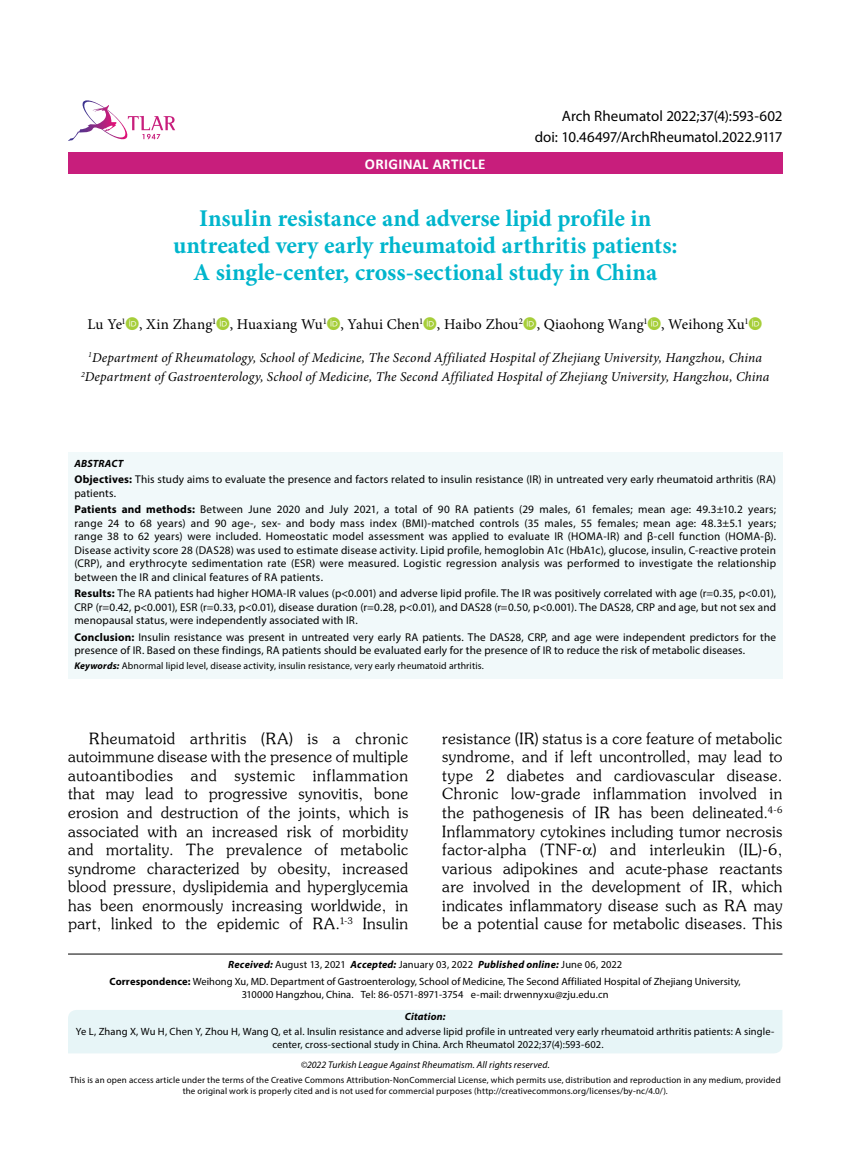
<style>
.page{position:relative;width:859px;height:1170px;background:#fff}
.page>*{position:absolute;margin:0;border:0;box-sizing:border-box;transform-origin:0 0}
.t1{font:700 24px/27px "Minion Pro";letter-spacing:-.005em;color:#00b5cc;text-align:center}
.t2{font:15.45px/18.6px "Souvenir Turk";letter-spacing:.03em;color:#000;text-align:justify}
.t3{font:15px "Minion Pro";color:#000}
.t4{font:15px "Myriad Pro";letter-spacing:-.005em;color:#000}
.t5{font:700 15px "Calibri";letter-spacing:.02em;color:#fff}
.t6{font:italic 13.5px/19.5px "Minion Pro";letter-spacing:.01em;color:#000;text-align:center}
.t7{font:11.25px/13.5px "Myriad Pro";letter-spacing:.01em;color:#000}
.t8{font:10.5px/16.8px "Myriad Pro";letter-spacing:.01em;color:#000;text-align:center}
.t9{font:italic 700 10.5px "Myriad Pro";letter-spacing:.02em;color:#000}
.t10{font:9.75px "Myriad Pro";letter-spacing:.015em;color:#000}
.t11{font:italic 9.75px "Myriad Pro";letter-spacing:.01em;color:#000}
.t12{font:9px/10.8px "Myriad Pro";letter-spacing:.015em;color:#000;text-align:center}
.s1{font-weight:700}
.s2{font-weight:700;font-style:italic}
</style>
<div class="page">
<div style="left:68px;top:152px;width:714px;height:22px;background:#c81e7c"></div>
<svg style="left:68px;top:100px;width:107px;height:41px"></svg>
<div style="left:68px;top:452px;width:714px;height:226px;background:#f1f9fa"></div>
<hr style="left:68px;top:953px;width:714px;height:1px;background:#000">
<div style="left:68px;top:1010px;width:714px;height:43px;background:#e7f5f7"></div>
<h3 class="t4" style="left:562px;top:107px;width:222px">Arch Rheumatol 2022;37(4):593-602</h3>
<h3 class="t4" style="left:535px;top:127px;width:249px">doi: 10.46497/ArchRheumatol.2022.9117</h3>
<h3 class="t5" style="left:365px;top:153px;width:122px">ORIGINAL ARTICLE</h3>
<h1 class="t1" style="left:173px;top:204px;width:506px">Insulin resistance and adverse lipid profile in untreated very early rheumatoid arthritis patients:<br>A single-center, cross-sectional study in China</h1>
<h3 class="t3" style="left:88px;top:314px;width:663px">Lu Ye<sup>1</sup> , Xin Zhang<sup>1</sup> , Huaxiang Wu<sup>1</sup> , Yahui Chen<sup>1</sup> , Haibo Zhou<sup>2</sup> , Qiaohong Wang<sup>1</sup> , Weihong Xu<sup>1</sup></h3>
<p class="t6" style="left:81px;top:347px;width:690px"><sup>1</sup>Department of Rheumatology, School of Medicine, The Second Affiliated Hospital of Zhejiang University, Hangzhou, China<br><sup>2</sup>Department of Gastroenterology, School of Medicine, The Second Affiliated Hospital of Zhejiang University, Hangzhou, China</p>
<p class="t9" style="left:74px;top:456px;width:50px">ABSTRACT</p>
<p class="t7" style="left:74px;top:472px;width:703px"><span class="s1">Objectives:</span> This study aims to evaluate the presence and factors related to insulin resistance (IR) in untreated very early rheumatoid arthritis (RA) patients.</p>
<p class="t7" style="left:74px;top:502px;width:703px;text-align:justify"><span class="s1">Patients and methods:</span> Between June 2020 and July 2021, a total of 90 RA patients (29 males, 61 females; mean age: 49.3±10.2 years; range 24 to 68 years) and 90 age-, sex- and body mass index (BMI)-matched controls (35 males, 55 females; mean age: 48.3±5.1 years; range 38 to 62 years) were included. Homeostatic model assessment was applied to evaluate IR (HOMA-IR) and β-cell function (HOMA-β).<br>Disease activity score 28 (DAS28) was used to estimate disease activity. Lipid profile, hemoglobin A1c (HbA1c), glucose, insulin, C-reactive protein (CRP), and erythrocyte sedimentation rate (ESR) were measured. Logistic regression analysis was performed to investigate the relationship between the IR and clinical features of RA patients.</p>
<p class="t7" style="left:74px;top:586px;width:703px;text-align:justify"><span class="s1">Results:</span> The RA patients had higher HOMA-IR values (p&lt;0.001) and adverse lipid profile. The IR was positively correlated with age (r=0.35, p&lt;0.01), CRP (r=0.42, p&lt;0.001), ESR (r=0.33, p&lt;0.01), disease duration (r=0.28, p&lt;0.01), and DAS28 (r=0.50, p&lt;0.001). The DAS28, CRP and age, but not sex and menopausal status, were independently associated with IR.</p>
<p class="t7" style="left:74px;top:630px;width:703px"><span class="s1">Conclusion:</span> Insulin resistance was present in untreated very early RA patients. The DAS28, CRP, and age were independent predictors for the presence of IR. Based on these findings, RA patients should be evaluated early for the presence of IR to reduce the risk of metabolic diseases.</p>
<p class="t10" style="left:74px;top:659px;width:411px"><span class="s2">Keywords:</span> Abnormal lipid level, disease activity, insulin resistance, very early rheumatoid arthritis.</p>
<p class="t2" style="left:68px;top:728px;width:342px;text-indent:21px">Rheumatoid arthritis (RA) is a chronic autoimmune disease with the presence of multiple autoantibodies and systemic inflammation that may lead to progressive synovitis, bone erosion and destruction of the joints, which is associated with an increased risk of morbidity and mortality. The prevalence of metabolic syndrome characterized by obesity, increased blood pressure, dyslipidemia and hyperglycemia has been enormously increasing worldwide, in part, linked to the epidemic of RA.<sup>1-3</sup> Insulin</p>
<p class="t2" style="left:442px;top:728px;width:342px">resistance (IR) status is a core feature of metabolic syndrome, and if left uncontrolled, may lead to type 2 diabetes and cardiovascular disease.<br>Chronic low-grade inflammation involved in the pathogenesis of IR has been delineated.<sup>4-6<br></sup>Inflammatory cytokines including tumor necrosis factor-alpha (TNF- ) and interleukin (IL)-6, various adipokines and acute-phase reactants are involved in the development of IR, which indicates inflammatory disease such as RA may be a potential cause for metabolic diseases. This</p>
<p class="t8" style="left:110px;top:956px;width:633px"><span class="s2">Received:</span> August 13, 2021 <span class="s2">Accepted:</span> January 03, 2022 <span class="s2">Published online:</span> June 06, 2022<br><span class="s1">Correspondence:</span> Weihong Xu, MD. Department of Gastroenterology, School of Medicine, The Second Affiliated Hospital of Zhejiang University,</p>
<p class="t8" style="left:242px;top:985px;width:368px">310000 Hangzhou, China. Tel: 86-0571-8971-3754 e-mail: drwennyxu@zju.edu.cn</p>
<p class="t9" style="left:405px;top:1009px;width:42px">Citation:</p>
<p class="t8" style="left:272px;top:1025px;width:504px;line-height:12.6px;text-align:left;text-indent:-196px">Ye L, Zhang X, Wu H, Chen Y, Zhou H, Wang Q, et al. Insulin resistance and adverse lipid profile in untreated very early rheumatoid arthritis patients: A single&shy;center, cross-sectional study in China. Arch Rheumatol 2022;37(4):593-602.</p>
<p class="t11" style="left:301px;top:1058px;width:251px">©2022 Turkish League Against Rheumatism. All rights reserved.</p>
<p class="t12" style="left:70px;top:1074px;width:713px">This is an open access article under the terms of the Creative Commons Attribution-NonCommercial License, which permits use, distribution and reproduction in any medium, provided the original work is properly cited and is not used for commercial purposes (http://creativecommons.org/licenses/by-nc/4.0/).</p>
</div>
